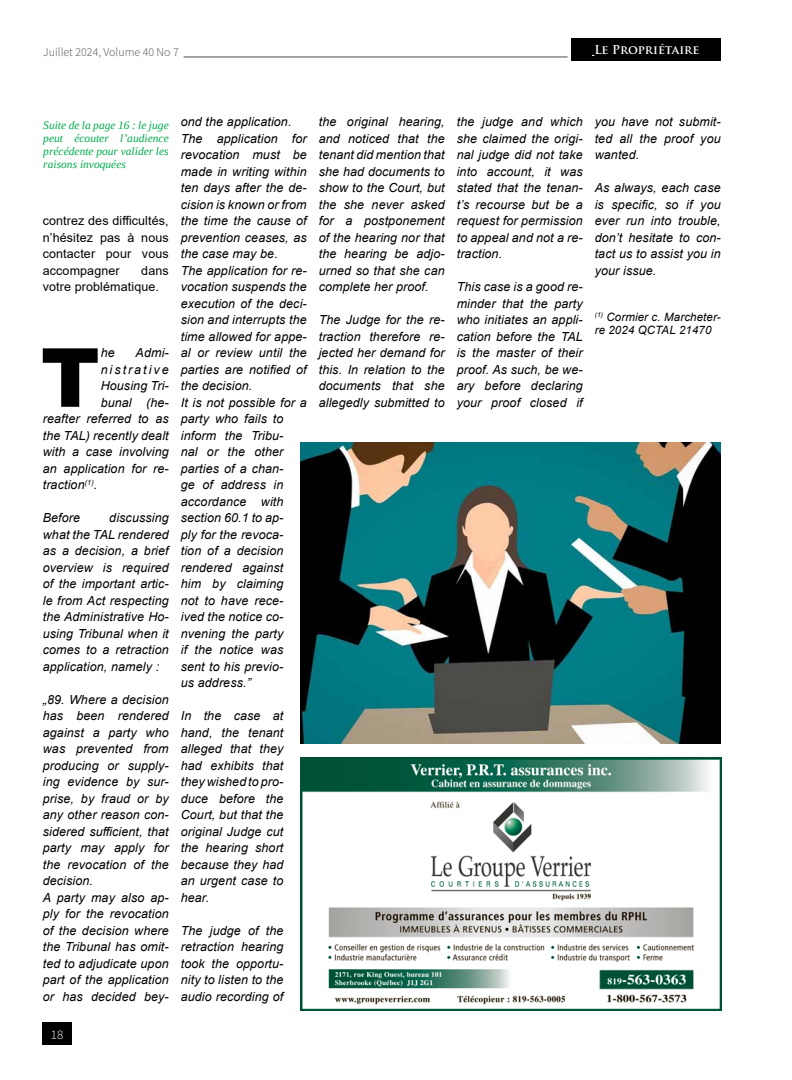
<style>
.page{position:relative;width:792px;height:1080px;background:#fff}
.page>*{position:absolute;margin:0;border:0;box-sizing:border-box;transform-origin:0 0}
.t1{font:900 81.7px "Arial";color:#000}
.t2{font:300 13px "Source Sans Pro";color:#fff}
.t3{font:italic 12.5px/16.5px "Arial";letter-spacing:.01em;color:#000;text-align:justify}
.t4{font:12.5px/16.5px "Arial";letter-spacing:.01em;color:#000;text-align:justify}
.t5{font:italic 12.5px "Arial";letter-spacing:.16em;color:#000}
.t6{font:300 12px "Source Sans Pro";color:#4d4d4f}
.t7{font:700 12px "Trajan Pro";color:#fff}
.t8{font:italic 11.5px/13px "Liberation Serif";color:#00ad4e;text-align:justify}
.t9{font:italic 11.5px/13px "Arial";letter-spacing:.01em;color:#000}
</style>
<div class="page">
<img style="left:300px;top:757px;width:422px;height:253px">
<img style="left:300px;top:442px;width:421px;height:302px">
<hr style="left:184px;top:57px;width:384px;height:1px;background:#4d4d4f">
<div style="left:42px;top:1023px;width:30px;height:22px;background:#000"></div>
<div style="left:571px;top:39px;width:150px;height:22px;background:#000"></div>
<p class="t6" style="left:43px;top:44px;width:137px">Juillet 2024, Volume 40 No 7</p>
<p class="t7" style="left:594px;top:42px;width:107px">Le Propriétaire</p>
<p class="t8" style="left:43px;top:118px;width:127px">Suite de la page 16 : le juge peut écouter l’audience précédente pour valider les raisons invoquées</p>
<p class="t4" style="left:43px;top:213px;width:127px">contrez des difficultés, n’hésitez pas à nous contacter pour vous accompagner</p>
<p class="t4" style="left:43px;top:262px;width:127px;text-indent:98px">dans votre problématique.</p>
<h1 class="t1" style="left:41px;top:318px;width:56px">T</h1>
<p class="t3" style="left:101px;top:345px;width:16px">he</p>
<p class="t3" style="left:136px;top:345px;width:35px">Admi-</p>
<p class="t5" style="left:101px;top:361px;width:70px">nistrative</p>
<p class="t3" style="left:101px;top:378px;width:70px">Housing Tri-</p>
<p class="t3" style="left:101px;top:394px;width:70px">bunal (he-</p>
<p class="t3" style="left:43px;top:411px;width:127px">reafter referred to as</p>
<p class="t3" style="left:43px;top:427px;width:127px">the TAL) recently dealt</p>
<p class="t3" style="left:43px;top:444px;width:127px">with a case involving</p>
<p class="t3" style="left:43px;top:460px;width:127px">an application for re-</p>
<p class="t3" style="left:43px;top:477px;width:56px">traction<sup>(1)</sup>.</p>
<p class="t3" style="left:43px;top:510px;width:39px">Before</p>
<p class="t3" style="left:43px;top:510px;width:128px;text-indent:66px">discussing what the TAL rendered as a decision, a brief overview is required of the important artic&shy;le from Act respecting the Administrative Ho&shy;using Tribunal when it comes to a retraction application, namely :</p>
<p class="t3" style="left:43px;top:691px;width:128px;text-align:left">„89. Where a decision has been rendered against a party who was prevented from producing or supply&shy;ing evidence by sur&shy;prise, by fraud or by any other reason con&shy;sidered sufficient, that party may apply for the revocation of the decision.<br>A party may also ap&shy;ply for the revocation of the decision where the Tribunal has omit&shy;ted to adjudicate upon part of the application or has decided bey-</p>
<p class="t3" style="left:181px;top:114px;width:127px;text-align:left">ond the application.<br>The application for revocation must be made in writing within ten days after the de&shy;cision is known or from the time the cause of prevention ceases, as the case may be.<br>The application for re&shy;vocation suspends the execution of the deci&shy;sion and interrupts the time allowed for appe&shy;al or review until the parties are notified of the decision.<br>It is not possible for a party who fails to inform the Tribu-<br>nal or the other parties of a chan-<br>ge of address in accordance with section 60.1 to ap-<br>ply for the revoca&shy;tion of a decision rendered against him by claiming<br>not to have rece&shy;ived the notice co&shy;nvening the party<br>if the notice was sent to his previo-<br>us address.”</p>
<p class="t3" style="left:181px;top:708px;width:104px">In the case at hand, the tenant alleged that they had exhibits that they wished to pro&shy;duce before the Court, but that the original Judge cut the hearing short because they had an urgent case to hear.</p>
<p class="t3" style="left:181px;top:922px;width:104px">The judge of the retraction hearing took the opportu&shy;nity to listen to the audio recording of</p>
<p class="t3" style="left:319px;top:114px;width:127px">the original hearing, and noticed that the tenant did mention that she had documents to show to the Court, but the she never asked for a postponement of the hearing nor that the hearing be adjo&shy;urned so that she can complete her proof.</p>
<p class="t3" style="left:319px;top:312px;width:127px">The Judge for the re&shy;traction therefore re&shy;jected her demand for this. In relation to the documents that she allegedly submitted to</p>
<p class="t2" style="left:51px;top:1027px;width:14px">18</p>
<p class="t3" style="left:457px;top:114px;width:127px">the judge and which she claimed the origi&shy;nal judge did not take into account, it was stated that the tenan&shy;t’s recourse but be a request for permission to appeal and not a re&shy;traction.</p>
<p class="t3" style="left:457px;top:279px;width:128px">This case is a good re&shy;minder that the party who initiates an appli&shy;cation before the TAL is the master of their proof. As such, be we&shy;ary before declaring your proof closed if</p>
<p class="t3" style="left:595px;top:114px;width:127px">you have not submit&shy;ted all the proof you wanted.</p>
<p class="t3" style="left:595px;top:180px;width:127px">As always, each case is specific, so if you ever run into trouble, don’t hesitate to con&shy;tact us to assist you in your issue.</p>
<p class="t9" style="left:595px;top:310px;width:127px"><sup>(1)</sup> Cormier c. Marcheter&shy;re 2024 QCTAL 21470</p>
</div>
